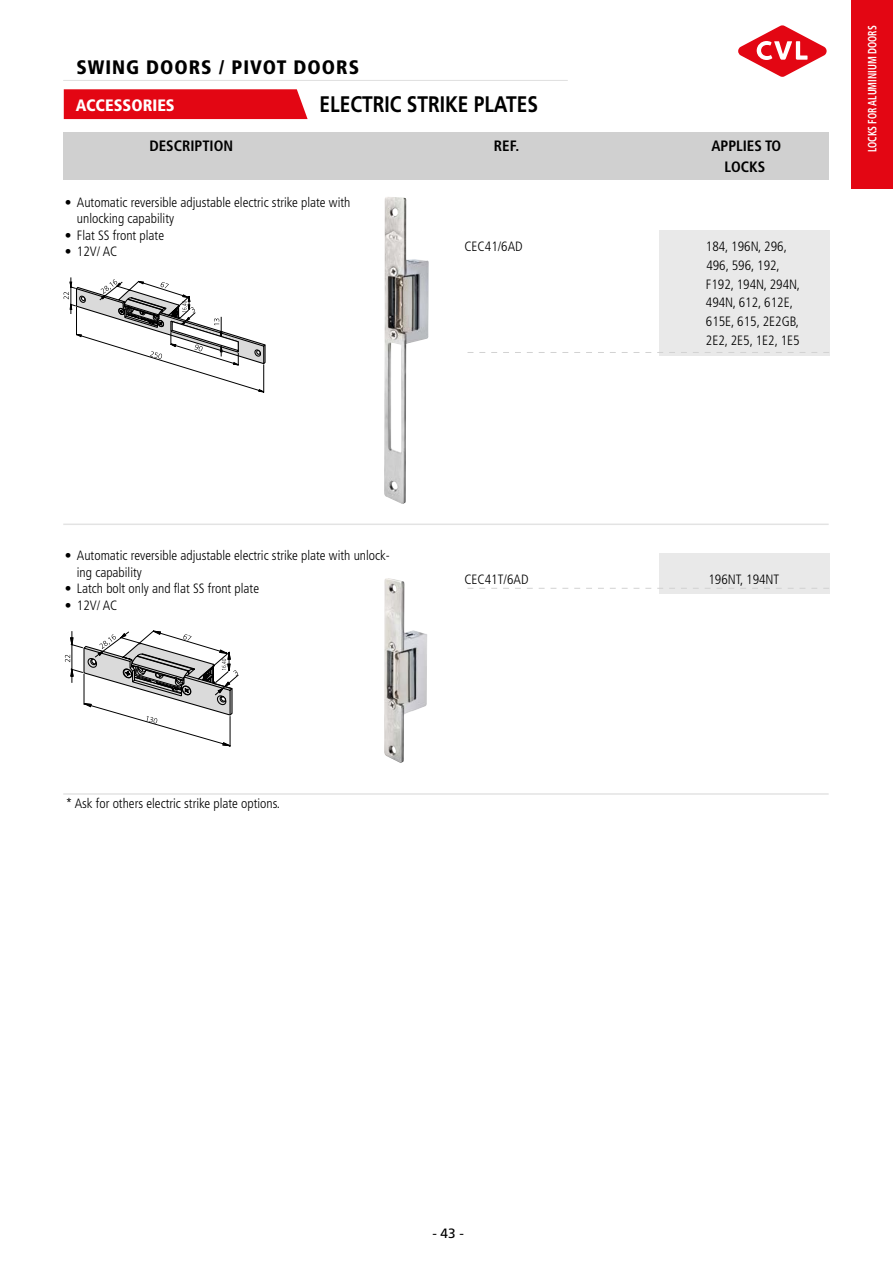
<style>
.page{position:relative;width:893px;height:1263px;background:#fff}
.page>*{position:absolute;margin:0;border:0;box-sizing:border-box;transform-origin:0 0}
.t1{font:700 22.5px "Frutiger LT Std";color:#000;scale:.85 1}
.t2{font:900 condensed 19.5px "Frutiger LT Std";letter-spacing:.05em;color:#000}
.t3{font:900 condensed 16.5px "Frutiger LT Std";color:#fff}
.t4{font:700 condensed 15px/21px "Frutiger LT Std";color:#000;text-align:center}
.t5{font:300 condensed 13.5px/18.8px "Frutiger LT Std";color:#000}
.t6{font:13.5px "Frutiger LT Std";color:#000}
.t7{font:700 condensed 12px "Frutiger LT Std";color:#fff;scale:.8 1}
</style>
<div class="page">
<svg style="left:738px;top:25px;width:89px;height:52px"></svg>
<div style="left:851px;top:0;width:42px;height:188px;background:#e30613"></div>
<div style="left:659px;top:553px;width:170px;height:41px;background:#e9e9e9"></div>
<div style="left:64px;top:89px;width:244px;height:30px;background:#e30613"></div>
<hr style="left:63px;top:523px;width:766px;height:2px;background:#e3e3e3">
<svg style="left:468px;top:588px;width:361px;height:1px"></svg>
<svg style="left:64px;top:277px;width:202px;height:116px"></svg>
<svg style="left:65px;top:630px;width:174px;height:117px"></svg>
<hr style="left:63px;top:793px;width:766px;height:2px;background:#e3e3e3">
<hr style="left:63px;top:80px;width:505px;height:1px;background:#575756">
<div style="left:659px;top:230px;width:170px;height:126px;background:#e9e9e9"></div>
<svg style="left:468px;top:352px;width:361px;height:1px"></svg>
<div style="left:64px;top:132px;width:765px;height:48px;background:#d0d0d0"></div>
<img style="left:384px;top:197px;width:45px;height:307px">
<img style="left:384px;top:578px;width:43px;height:185px">
<h2 class="t2" style="left:76px;top:55px;width:284px">SWING DOORS / PIVOT DOORS</h2>
<p class="t3" style="left:76px;top:95px;width:101px">ACCESSORIES</p>
<h1 class="t1" style="left:320px;top:91px;width:259px">ELECTRIC STRIKE PLATES</h1>
<p class="t4" style="left:149px;top:136px;width:85px">DESCRIPTION</p>
<p class="t4" style="left:494px;top:136px;width:27px">REF.</p>
<p class="t4" style="left:711px;top:136px;width:71px">APPLIES TO<br>LOCKS</p>
<p class="t5" style="left:77px;top:194px;width:275px;line-height:16.5px;text-indent:-12px">• Automatic reversible adjustable electric strike plate with unlocking capability</p>
<p class="t5" style="left:65px;top:226px;width:101px">• Flat SS front plate</p>
<p class="t5" style="left:65px;top:242px;width:54px">• 12V/ AC</p>
<p class="t5" style="left:464px;top:237px;width:60px">CEC41/6AD</p>
<p class="t5" style="left:706px;top:237px;width:96px">184, 196N, 296,<br>496, 596, 192,<br>F192, 194N, 294N,<br>494N, 612, 612E,<br>615E, 615, 2E2GB,<br>2E2, 2E5, 1E2, 1E5</p>
<p class="t7" style="left:865px;top:152px;width:160px;rotate:-90deg">LOCKS FOR ALUMINIUM DOORS</p>
<p class="t5" style="left:77px;top:548px;width:315px;line-height:16.5px;text-indent:-12px">• Automatic reversible adjustable electric strike plate with unlock&shy;ing capability</p>
<p class="t5" style="left:65px;top:580px;width:196px">• Latch bolt only and flat SS front plate</p>
<p class="t5" style="left:65px;top:596px;width:54px">• 12V/ AC</p>
<p class="t5" style="left:66px;top:794px;width:216px">* Ask for others electric strike plate options.</p>
<p class="t5" style="left:464px;top:570px;width:66px">CEC41T/6AD</p>
<p class="t5" style="left:708px;top:570px;width:72px">196NT, 194NT</p>
<p class="t6" style="left:432px;top:1226px;width:33px">- 43 -</p>
</div>
